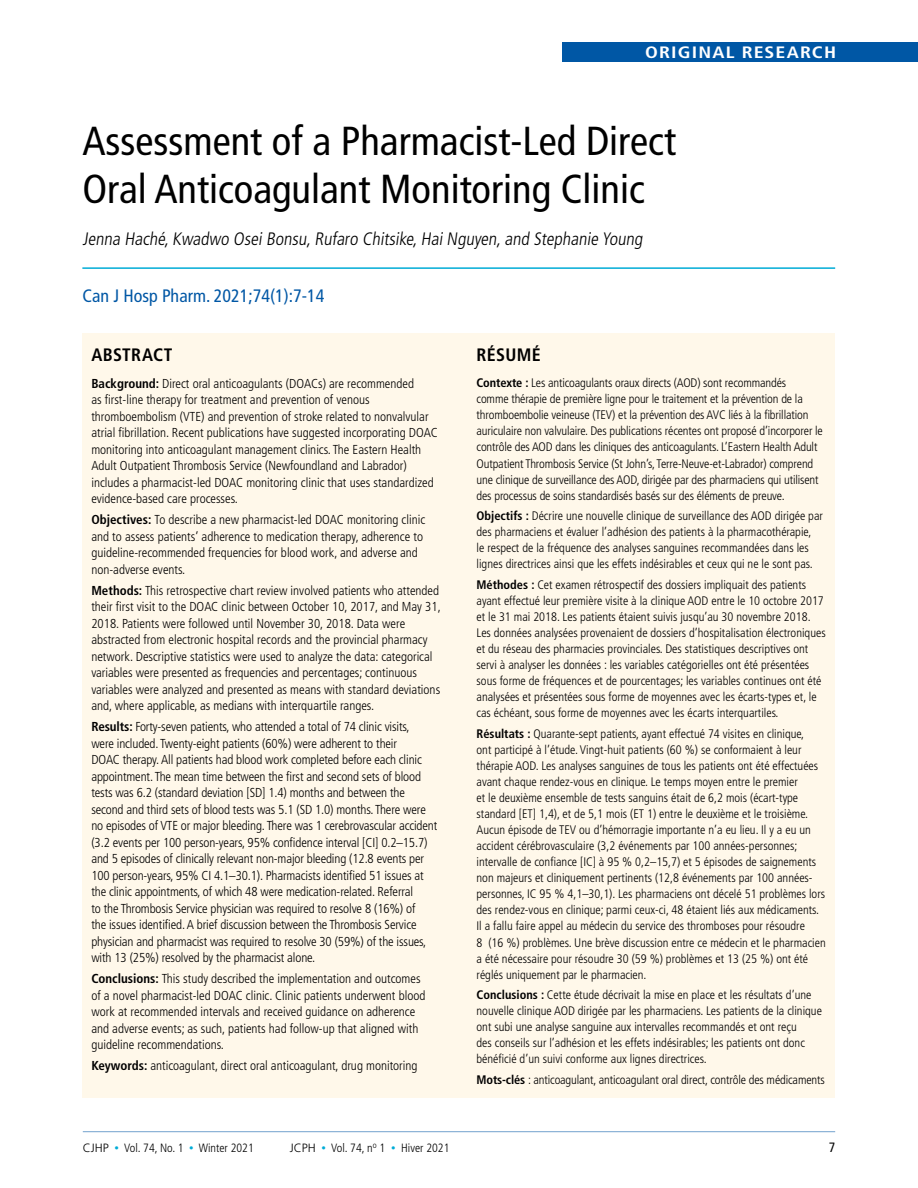
<style>
.page{position:relative;width:918px;height:1188px;background:#fff}
.page>*{position:absolute;margin:0;border:0;box-sizing:border-box;transform-origin:0 0}
.CJHP_Title{font:condensed 40.5px/48px "Frutiger LT Std";color:#000}
.CJHP_Authors{font:300 condensed 18px "Frutiger LT Std";color:#000}
.CJHP_IssueInfo{font:condensed 18px "Frutiger LT Std";color:#0057a5}
.CJHP_H1{font:700 condensed 18px "Frutiger LT Std";letter-spacing:.02em;color:#000}
.t1{font:700 condensed 16.5px "Frutiger LT Std";letter-spacing:.055em;color:#fff;scale:1.2 1}
.t2{font:condensed 13.5px "Frutiger LT Std";color:#000}
.CJHP_ABSTRACT_WithL{font:300 condensed 12.9px/16.5px "Frutiger LT Std";color:#000}
.CJHP_FR_ABSTRACT_Wi{font:300 condensed 12.3px/16px "Frutiger LT Std";color:#000}
.t3{font:300 condensed 12px "Frutiger LT Std";color:#000}
.s1{font-weight:700}
.s2{font-stretch:normal}
.s3{font-size:9px;color:#00acd7}
</style>
<div class="page">
<hr style="left:83px;top:1131px;width:752px;height:1px;background:#0057a5">
<div style="left:562px;top:42px;width:356px;height:19px;background:#0057a5"></div>
<div style="left:82px;top:334px;width:753px;height:764px;background:#fff8ea"></div>
<hr style="left:82px;top:267px;width:753px;height:2px;background:#00acd7">
<h3 class="t1" style="left:645px;top:42px;width:161px">ORIGINAL RESEARCH</h3>
<p class="CJHP_Title" style="left:82px;top:117px;width:595px">Assessment of a Pharmacist-Led Direct<br>Oral Anticoagulant Monitoring Clinic</p>
<p class="CJHP_Authors" style="left:82px;top:228px;width:565px">Jenna Haché,Kwadwo Osei Bonsu,Rufaro Chitsike,Hai Nguyen,and Stephanie Young</p>
<p class="CJHP_IssueInfo" style="left:82px;top:285px;width:243px">Can J Hosp Pharm. 2021;74(1):7-14</p>
<p class="CJHP_H1" style="left:91px;top:344px;width:83px">ABSTRACT</p>
<p class="CJHP_ABSTRACT_WithL" style="left:91px;top:375px;width:348px"><span class="s1">Background:</span> Direct oral anticoagulants (DOACs) are recommended<br>as first-line therapy for treatment and prevention of venous thromboembolism (VTE) and prevention of stroke related to nonvalvular atrial fibrillation. Recent publications have suggested incorporating DOAC monitoring into anticoagulant management clinics. The Eastern Health Adult Outpatient Thrombosis Service (Newfoundland and Labrador) includes a pharmacist-led DOAC monitoring clinic that uses standardized evidence-based care processes.</p>
<p class="CJHP_ABSTRACT_WithL" style="left:91px;top:512px;width:335px"><span class="s1">Objectives:</span> To describe a new pharmacist-led DOAC monitoring clinic and to assess patients’ adherence to medication therapy, adherence to guideline-recommended frequencies for blood work, and adverse and non-adverse events.</p>
<p class="CJHP_ABSTRACT_WithL" style="left:91px;top:582px;width:351px"><span class="s1">Methods:</span> This retrospective chart review involved patients who attended their first visit to the DOAC clinic between October 10, 2017, and May 31, 2018. Patients were followed until November 30, 2018. Data were abstracted from electronic hospital records and the provincial pharmacy network. Descriptive statistics were used to analyze the data: categorical variables were presented as frequencies and percentages; continuous variables were analyzed and presented as means with standard deviations and, where applicable, as medians with interquartile ranges.</p>
<p class="CJHP_ABSTRACT_WithL" style="left:91px;top:719px;width:347px"><span class="s1">Results:</span> Forty-seven patients, who attended a total of 74 clinic visits,<br>were included. Twenty-eight patients (60%) were adherent to their<br>DOAC therapy. All patients had blood work completed before each clinic appointment. The mean time between the first and second sets of blood tests was 6.2 (standard deviation [SD] 1.4) months and between the second and third sets of blood tests was 5.1 (SD 1.0) months. There were no episodes of VTE or major bleeding. There was 1 cerebrovascular accident (3.2 events per 100 person-years, 95% confidence interval [CI] 0.2–15.7) and 5 episodes of clinically relevant non-major bleeding (12.8 events per 100 person-years, 95% CI 4.1–30.1). Pharmacists identified 51 issues at the clinic appointments, of which 48 were medication-related. Referral<br>to the Thrombosis Service physician was required to resolve 8 (16%) of<br>the issues identified. A brief discussion between the Thrombosis Service physician and pharmacist was required to resolve 30 (59%) of the issues, with 13 (25%) resolved by the pharmacist alone.</p>
<p class="CJHP_ABSTRACT_WithL" style="left:91px;top:971px;width:336px"><span class="s1">Conclusions:</span> This study described the implementation and outcomes of a novel pharmacist-led DOAC clinic. Clinic patients underwent blood work at recommended intervals and received guidance on adherence and adverse events; as such, patients had follow-up that aligned with guideline recommendations.</p>
<p class="CJHP_ABSTRACT_WithL" style="left:91px;top:1058px;width:328px"><span class="s1">Keywords:</span> anticoagulant, direct oral anticoagulant, drug monitoring</p>
<p class="CJHP_H1" style="left:477px;top:344px;width:66px">RÉSUMÉ</p>
<p class="CJHP_FR_ABSTRACT_Wi" style="left:477px;top:375px;width:348px"><span class="s1">Contexte :</span> Les anticoagulants oraux directs (AOD) sont recommandés<br>comme thérapie de première ligne pour le traitement et la prévention de la thromboembolie veineuse (TEV) et la prévention des AVC liés à la fibrillation auriculaire non valvulaire. Des publications récentes ont proposé d’incorporer le contrôle des AOD dans les cliniques des anticoagulants. L’Eastern Health Adult Outpatient Thrombosis Service (St John’s, Terre-Neuve-et-Labrador) comprend une clinique de surveillance des AOD, dirigée par des pharmaciens qui utilisent des processus de soins standardisés basés sur des éléments de preuve.</p>
<p class="CJHP_FR_ABSTRACT_Wi" style="left:477px;top:508px;width:348px"><span class="s1">Objectifs :</span> Décrire une nouvelle clinique de surveillance des AOD dirigée par des pharmaciens et évaluer l’adhésion des patients à la pharmacothérapie,<br>le respect de la fréquence des analyses sanguines recommandées dans les lignes directrices ainsi que les effets indésirables et ceux qui ne le sont pas.</p>
<p class="CJHP_FR_ABSTRACT_Wi" style="left:477px;top:577px;width:351px"><span class="s1">Méthodes :</span> Cet examen rétrospectif des dossiers impliquait des patients ayant effectué leur première visite à la clinique AOD entre le 10 octobre 2017 et le 31 mai 2018. Les patients étaient suivis jusqu’au 30 novembre 2018.<br>Les données analysées provenaient de dossiers d’hospitalisation électroniques et du réseau des pharmacies provinciales. Des statistiques descriptives ont servi à analyser les données : les variables catégorielles ont été présentées sous forme de fréquences et de pourcentages; les variables continues ont été analysées et présentées sous forme de moyennes avec les écarts-types et, le cas échéant, sous forme de moyennes avec les écarts interquartiles.</p>
<p class="CJHP_FR_ABSTRACT_Wi" style="left:477px;top:726px;width:351px"><span class="s1">Résultats :</span> Quarante-sept patients, ayant effectué 74 visites en clinique,<br>ont participé à l’étude. Vingt-huit patients (60 %) se conformaient à leur thérapie AOD. Les analyses sanguines de tous les patients ont été effectuées avant chaque rendez-vous en clinique. Le temps moyen entre le premier<br>et le deuxième ensemble de tests sanguins était de 6,2 mois (écart-type standard [ET] 1,4), et de 5,1 mois (ET 1) entre le deuxième et le troisième.<br>Aucun épisode de TEV ou d’hémorragie importante n’a eu lieu. Il y a eu un accident cérébrovasculaire (3,2 événements par 100 années-personnes; intervalle de confiance [IC] à 95 % 0,2–15,7) et 5 épisodes de saignements non majeurs et cliniquement pertinents (12,8 événements par 100 années&shy;personnes, IC 95 % 4,1–30,1). Les pharmaciens ont décelé 51 problèmes lors des rendez-vous en clinique; parmi ceux-ci, 48 étaient liés aux médicaments.<br>Il a fallu faire appel au médecin du service des thromboses pour résoudre<br>8 (16 %) problèmes. Une brève discussion entre ce médecin et le pharmacien a été nécessaire pour résoudre 30 (59 %) problèmes et 13 (25 %) ont été réglés uniquement par le pharmacien.</p>
<p class="CJHP_FR_ABSTRACT_Wi" style="left:477px;top:987px;width:347px"><span class="s1">Conclusions :</span> Cette étude décrivait la mise en place et les résultats d’une nouvelle clinique AOD dirigée par les pharmaciens. Les patients de la clinique ont subi une analyse sanguine aux intervalles recommandés et ont reçu<br>des conseils sur l’adhésion et les effets indésirables; les patients ont donc bénéficié d’un suivi conforme aux lignes directrices.</p>
<p class="CJHP_FR_ABSTRACT_Wi" style="left:477px;top:1072px;width:350px"><span class="s1">Mots-clés</span> : anticoagulant, anticoagulant oral direct, contrôle des médicaments</p>
<p class="t3" style="left:83px;top:1141px;width:173px"><span class="s2">CJHP</span> <span class="s3">•</span> Vol. 74, No. 1 <span class="s3">•</span> Winter 2021</p>
<p class="t3" style="left:290px;top:1141px;width:161px"><span class="s2">JCPH</span> <span class="s3">•</span> Vol. 74, n<sup>o</sup> 1 <span class="s3">•</span> Hiver 2021</p>
<p class="t2" style="left:829px;top:1139px;width:8px">7</p>
</div>
